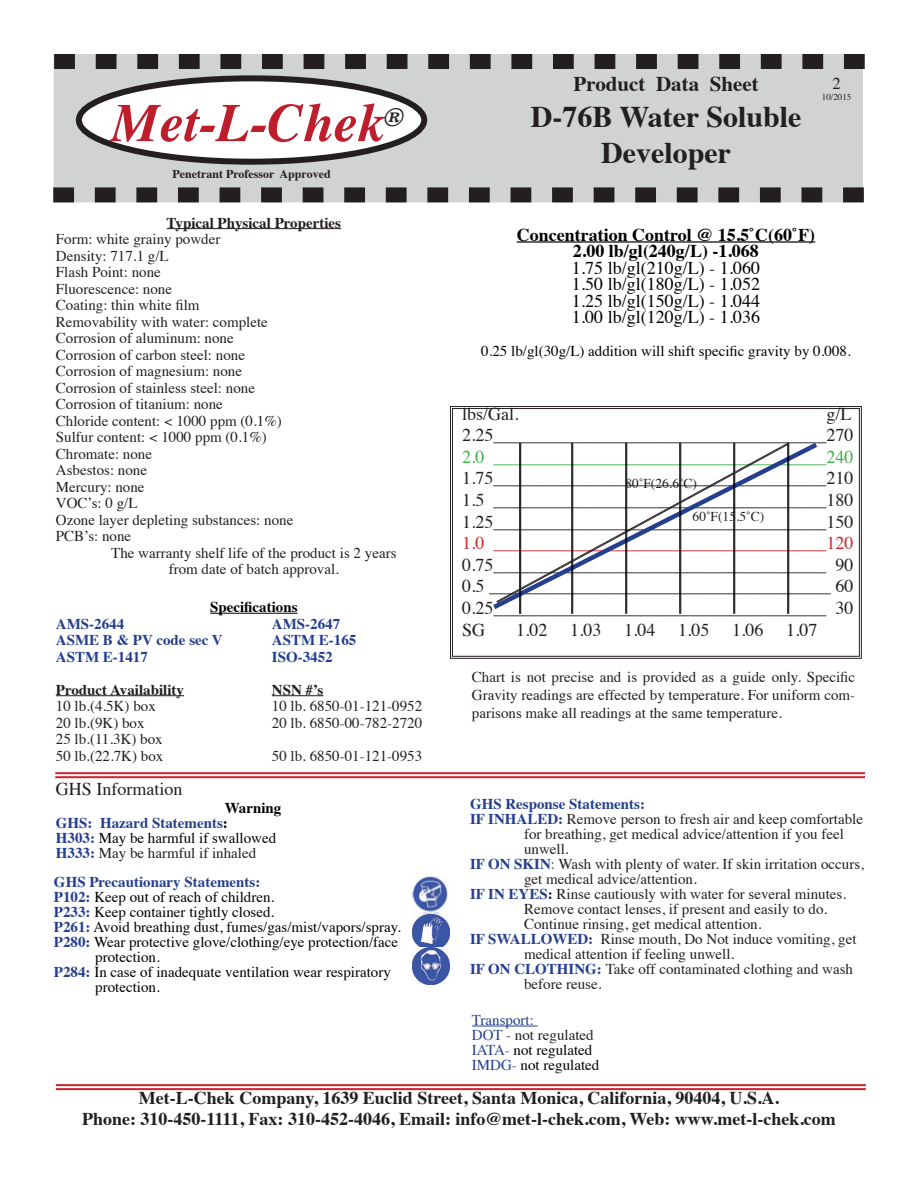
<style>
.page{position:relative;width:918px;height:1188px;background:#fff}
.page>*{position:absolute;margin:0;border:0;box-sizing:border-box;transform-origin:0 0}
.t1{font:italic 700 54px "Times";color:#be1d2c}
.t2{font:700 30px "Times";color:#231f20}
.t3{font:italic 700 26.25px "Times";color:#231f20}
.t4{font:700 21px "Times";color:#231f20}
.t5{font:18px/21.6px "Times";color:#231f20;text-align:justify}
.t6{font:700 18px/21.6px "Times";color:#231f20;text-align:center}
.t7{font:18px/16.5px "Times";color:#000;text-align:justify}
.t8{font:700 18px/16.5px "Times";color:#000;text-align:center}
.t9{font:18px "Times";color:#40ae49}
.t10{font:18px "Times";color:#d1232a}
.t11{font:16.5px "Times";color:#231f20}
.t12{font:15px/16.5px "Times";color:#231f20}
.t13{font:15px/15px "Times";color:#000}
.t14{font:700 15px/15px "Times";color:#253f8e}
.t15{font:700 15px "Times";color:#231f20}
.t16{font:700 15px "Times";color:#000}
.t17{font:13.5px "Times";color:#231f20}
.t18{font:700 12px "Times";color:#231f20}
.t19{font:9px "Times";color:#231f20}
.s1{color:#000}
.s2{font-weight:400;color:#000}
.s3{font-weight:400;color:#231f20}
.s4{font-weight:700;color:#253f8e}
.s5{color:#253f8e}
.s6{font-weight:700}
.s7{color:#231f20}
</style>
<div class="page">
<hr style="left:56px;top:1084px;width:810px;height:2px;background:#d1232a">
<hr style="left:56px;top:1088px;width:810px;height:2px;background:#d1232a">
<hr style="left:517px;top:241px;width:298px;height:2px;background:#000">
<hr style="left:167px;top:228px;width:174px;height:1px;background:#231f20">
<hr style="left:210px;top:613px;width:88px;height:1px;background:#000">
<hr style="left:56px;top:695px;width:128px;height:1px;background:#231f20">
<hr style="left:272px;top:695px;width:51px;height:1px;background:#231f20">
<hr style="left:472px;top:1026px;width:66px;height:1px;background:#253f8e">
<hr style="left:55px;top:772px;width:810px;height:2px;background:#d1232a">
<hr style="left:55px;top:776px;width:810px;height:2px;background:#d1232a">
<div style="left:54px;top:54px;width:809px;height:148px;background:#d1d2d4"></div>
<svg style="left:54px;top:54px;width:811px;height:15px"></svg>
<div style="left:79px;top:78px;width:345px;height:84px;background:#fff;border-radius:50%"></div>
<div style="left:76px;top:75px;width:351px;height:90px;border:6px solid #231f20;border-radius:50%"></div>
<svg style="left:53px;top:187px;width:811px;height:15px"></svg>
<img style="left:412px;top:876px;width:38px;height:109px">
<svg style="left:450px;top:406px;width:412px;height:253px"></svg>
<div style="left:452px;top:408px;width:408px;height:249px;border:1px solid #231f20"></div>
<svg style="left:488px;top:439px;width:334px;height:174px"></svg>
<hr style="left:519px;top:443px;width:1px;height:171px;background:#000">
<hr style="left:520px;top:443px;width:1px;height:171px;background:#000">
<hr style="left:787px;top:443px;width:1px;height:171px;background:#000">
<hr style="left:788px;top:443px;width:1px;height:171px;background:#000">
<hr style="left:733px;top:443px;width:1px;height:171px;background:#000">
<hr style="left:734px;top:443px;width:1px;height:171px;background:#000">
<hr style="left:679px;top:443px;width:1px;height:171px;background:#000">
<hr style="left:680px;top:443px;width:1px;height:171px;background:#000">
<hr style="left:625px;top:443px;width:1px;height:171px;background:#000">
<hr style="left:626px;top:443px;width:1px;height:171px;background:#000">
<hr style="left:571px;top:443px;width:1px;height:171px;background:#000">
<hr style="left:572px;top:443px;width:1px;height:171px;background:#000">
<svg style="left:496px;top:442px;width:293px;height:160px"></svg>
<h1 class="t1" style="left:111px;top:72px;width:274px">Met-L-Chek</h1>
<h3 class="t3" style="left:384px;top:93px;width:21px">®</h3>
<p class="t18" style="left:172px;top:163px;width:160px">Penetrant Professor Approved</p>
<p class="t15" style="left:167px;top:208px;width:176px">Typical Physical Properties</p>
<p class="t12" style="left:56px;top:230px;width:239px">Form: white grainy powder<br>Density: 717.1 g/L<br>Flash Point: none<br>Fluorescence: none<br>Coating: thin white film<br>Removability with water: complete<br>Corrosion of aluminum: none<br>Corrosion of carbon steel: none<br>Corrosion of magnesium: none<br>Corrosion of stainless steel: none<br>Corrosion of titanium: none<br>Chloride content: &lt; 1000 ppm (0.1%)<br>Sulfur content: &lt; 1000 ppm (0.1%)<br>Chromate: none<br>Asbestos: none<br>Mercury: none<br>VOC’s: 0 g/L<br>Ozone layer depleting substances: none<br>PCB’s: none</p>
<p class="t12" style="left:111px;top:543px;width:287px;text-align:center">The warranty shelf life of the product is 2 years from date of batch approval.</p>
<p class="t16" style="left:210px;top:593px;width:89px">Specifications</p>
<p class="t14" style="left:56px;top:615px;width:70px">AMS-2644</p>
<p class="t14" style="left:272px;top:615px;width:70px">AMS-2647</p>
<p class="t14" style="left:56px;top:631px;width:168px">ASME B &amp; PV code sec V</p>
<p class="t14" style="left:272px;top:631px;width:86px">ASTM E-165</p>
<p class="t14" style="left:56px;top:648px;width:94px">ASTM E-1417</p>
<p class="t14" style="left:272px;top:648px;width:62px">ISO-3452</p>
<p class="t15" style="left:56px;top:675px;width:130px">Product Availability</p>
<p class="t15" style="left:272px;top:675px;width:53px">NSN #’s</p>
<p class="t12" style="left:56px;top:697px;width:101px">10 lb.(4.5K) box</p>
<p class="t12" style="left:272px;top:697px;width:152px">10 lb. 6850-01-121-0952</p>
<p class="t12" style="left:56px;top:713px;width:90px">20 lb.(9K) box</p>
<p class="t12" style="left:272px;top:713px;width:152px">20 lb. 6850-00-782-2720</p>
<p class="t12" style="left:56px;top:730px;width:109px">25 lb.(11.3K) box<br>50 lb.(22.7K) box</p>
<p class="t12" style="left:272px;top:746px;width:152px">50 lb. 6850-01-121-0953</p>
<p class="t5" style="left:56px;top:776px;width:128px">GHS Information</p>
<p class="t14" style="left:56px;top:798px;width:227px;text-indent:169px"><span class="s1">Warning<br></span>GHS: Hazard Statements<span class="s1">:<br></span>H303: <span class="s2">May be harmful if swallowed<br></span>H333: <span class="s3">May be harmful if inhaled</span></p>
<p class="t14" style="left:54px;top:873px;width:208px">GHS Precautionary Statements:</p>
<p class="t13" style="left:54px;top:888px;width:222px"><span class="s4">P102:</span> Keep out of reach of children.</p>
<p class="t13" style="left:54px;top:903px;width:222px"><span class="s4">P233:</span> Keep container tightly closed.</p>
<p class="t13" style="left:54px;top:918px;width:349px"><span class="s4">P261:</span> Avoid breathing dust, fumes/gas/mist/vapors/spray.</p>
<p class="t13" style="left:54px;top:933px;width:346px"><span class="s4">P280:</span> Wear protective glove/clothing/eye protection/face</p>
<p class="t13" style="left:95px;top:948px;width:66px">protection.</p>
<p class="t13" style="left:54px;top:963px;width:338px"><span class="s4">P284:</span> In case of inadequate ventilation wear respiratory</p>
<p class="t13" style="left:95px;top:978px;width:66px">protection.</p>
<h3 class="t4" style="left:574px;top:64px;width:187px">Product Data Sheet</h3>
<h2 class="t2" style="left:531px;top:88px;width:272px">D-76B Water Soluble</h2>
<h2 class="t2" style="left:601px;top:124px;width:131px">Developer</h2>
<p class="t11" style="left:832px;top:68px;width:10px">2</p>
<p class="t19" style="left:822px;top:88px;width:31px">10/2015</p>
<p class="t8" style="left:517px;top:225px;width:300px">Concentration Control @ 15.5˚C(60˚F)<br>2.00 lb/gl(240g/L) -1.068</p>
<p class="t7" style="left:572px;top:258px;width:190px">1.75 lb/gl(210g/L) - 1.060<br>1.50 lb/gl(180g/L) - 1.052<br>1.25 lb/gl(150g/L) - 1.044<br>1.00 lb/gl(120g/L) - 1.036</p>
<p class="t13" style="left:481px;top:342px;width:371px">0.25 lb/gl(30g/L) addition will shift specific gravity by 0.008.</p>
<p class="t5" style="left:462px;top:401px;width:58px">lbs/Gal.</p>
<p class="t5" style="left:462px;top:401px;width:393px;text-align:right">g/L<br>2.25_____________________________________270</p>
<p class="t9" style="left:462px;top:440px;width:393px">2.0 _____________________________________240</p>
<p class="t5" style="left:462px;top:466px;width:393px">1.75_____________________________________210<br>1.5 _____________________________________180<br>1.25_____________________________________150</p>
<p class="t10" style="left:462px;top:526px;width:393px">1.0 _____________________________________120</p>
<p class="t5" style="left:462px;top:552px;width:393px">0.75_____________________________________ 90<br>0.5 ______________________________________ 60<br>0.25_____________________________________ 30<br>SG</p>
<p class="t17" style="left:625px;top:471px;width:73px">80˚F(26.6˚C)</p>
<p class="t17" style="left:693px;top:504px;width:73px">60˚F(15.5˚C)</p>
<p class="t5" style="left:516px;top:617px;width:33px">1.02</p>
<p class="t5" style="left:570px;top:617px;width:33px">1.03</p>
<p class="t5" style="left:624px;top:617px;width:33px">1.04</p>
<p class="t5" style="left:678px;top:617px;width:33px">1.05</p>
<p class="t5" style="left:732px;top:617px;width:33px">1.06</p>
<p class="t5" style="left:786px;top:617px;width:33px">1.07</p>
<p class="t12" style="left:472px;top:667px;width:385px;line-height:18px;text-align:justify">Chart is not precise and is provided as a guide only. Specific Gravity readings are effected by temperature. For uniform com&shy;parisons make all readings at the same temperature.</p>
<p class="t14" style="left:470px;top:795px;width:176px">GHS Response Statements:</p>
<p class="t12" style="left:470px;top:810px;width:395px"><span class="s4">IF INHALED:</span> Remove person to fresh air and keep comfortable</p>
<p class="t12" style="left:524px;top:825px;width:321px">for breathing, get medical advice/attention if you feel</p>
<p class="t12" style="left:524px;top:840px;width:46px">unwell.</p>
<p class="t12" style="left:470px;top:855px;width:395px"><span class="s4">IF ON SKIN</span><span class="s5">:</span> Wash with plenty of water. If skin irritation occurs,</p>
<p class="t12" style="left:524px;top:870px;width:174px">get medical advice/attention.</p>
<p class="t12" style="left:470px;top:885px;width:378px"><span class="s4">IF IN EYES</span><span class="s6">:</span> Rinse cautiously with water for several minutes.</p>
<p class="t12" style="left:524px;top:900px;width:305px">Remove contact lenses, if present and easily to do.</p>
<p class="t12" style="left:524px;top:915px;width:239px">Continue rinsing, get medical attention.</p>
<p class="t12" style="left:470px;top:930px;width:388px"><span class="s4">IF SWALLOWED:</span> Rinse mouth, Do Not induce vomiting, get</p>
<p class="t12" style="left:524px;top:945px;width:212px">medical attention if feeling unwell.</p>
<p class="t12" style="left:470px;top:960px;width:385px"><span class="s4">IF ON CLOTHING:</span> Take off contaminated clothing and wash</p>
<p class="t12" style="left:524px;top:975px;width:79px">before reuse.</p>
<p class="t13" style="left:472px;top:1011px;width:129px"><span class="s5">Transport:<br>DOT</span> <span class="s7">- not regulated<br></span><span class="s5">IATA-</span> not regulated<br><span class="s5">IMDG-</span> not regulated</p>
<p class="t6" style="left:82px;top:1085px;width:755px">Met-L-Chek Company, 1639 Euclid Street, Santa Monica, California, 90404, U.S.A.<br>Phone: 310-450-1111, Fax: 310-452-4046, Email: info@met-l-chek.com, Web: www.met-l-chek.com</p>
</div>
